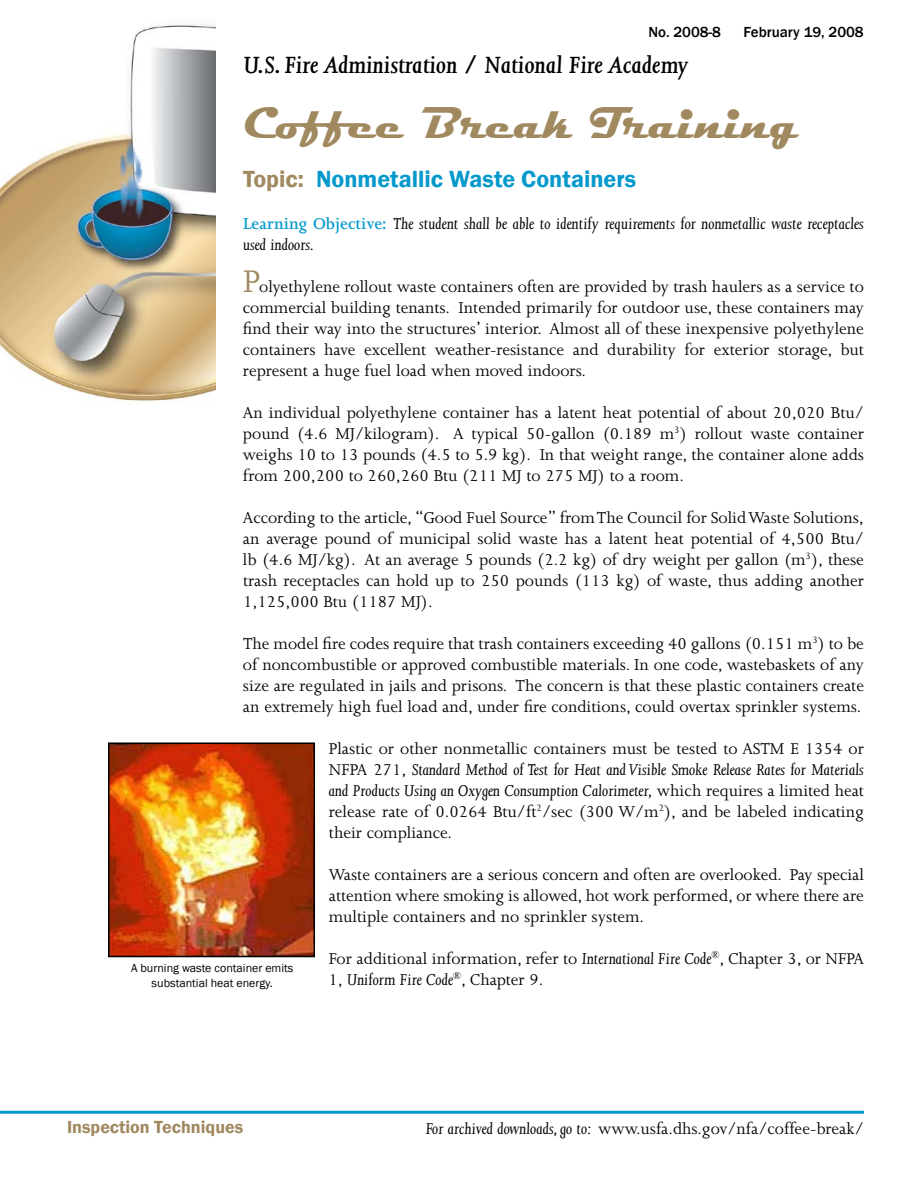
<style>
.page{position:relative;width:918px;height:1188px;background:#fff}
.page>*{position:absolute;margin:0;border:0;box-sizing:border-box;transform-origin:0 0}
.t1{font:700 45px "Magneto";color:#a0885f}
.t2{font:italic 600 27px "Joanna MT Std";color:#000}
.t3{font:600 24px "Franklin Gothic";color:#0499cc}
.Body_text_12pt{font:18px/21px "Joanna MT Std";color:#000;text-align:justify}
.t4{font:italic 18px/21px "Joanna MT Std";color:#000}
.Body_text{font:18px "Joanna MT Std";color:#000}
.t5{font:600 18px "Franklin Gothic";color:#a0885f}
.t6{font:500 15px "Franklin Gothic";color:#000}
.t7{font:12px/14.4px "Franklin Gothic";color:#000;text-align:center}
.s1{color:#a0885f}
.s2{font-weight:600;font-style:normal;color:#0499cc}
.s3{font-size:36px;color:#a0885f}
.s4{font-style:italic}
</style>
<div class="page">
<img style="left:0;top:24px;width:216px;height:377px">
<hr style="left:0;top:1111px;width:864px;height:3px;background:#09c">
<img style="left:111px;top:746px;width:201px;height:208px">
<div style="left:108px;top:743px;width:207px;height:214px;border:2px solid #000"></div>
<p class="t6" style="left:648px;top:22px;width:74px">No. 2008-8</p>
<p class="t6" style="left:744px;top:22px;width:122px">February 19, 2008</p>
<h2 class="t2" style="left:243px;top:51px;width:447px">U.S. Fire Administration / National Fire Academy</h2>
<h1 class="t1" style="left:243px;top:97px;width:558px">Coffee Break Training</h1>
<h3 class="t3" style="left:243px;top:164px;width:395px"><span class="s1">Topic:</span> Nonmetallic Waste Containers</h3>
<p class="t4" style="left:243px;top:213px;width:622px"><span class="s2">Learning Objective:</span> The student shall be able to identify requirements for nonmetallic waste receptacles used indoors.</p>
<p class="Body_text_12pt" style="left:243px;top:276px;width:623px"><span class="s3">P</span>olyethylene rollout waste containers often are provided by trash haulers as a service to commercial building tenants. Intended primarily for outdoor use, these containers may find their way into the structures’ interior. Almost all of these inexpensive polyethylene containers have excellent weather-resistance and durability for exterior storage, but represent a huge fuel load when moved indoors.</p>
<p class="Body_text_12pt" style="left:243px;top:402px;width:623px">An individual polyethylene container has a latent heat potential of about 20,020 Btu/ pound (4.6 MJ/kilogram). A typical 50-gallon (0.189 m<sup>3</sup>) rollout waste container weighs 10 to 13 pounds (4.5 to 5.9 kg). In that weight range, the container alone adds from 200,200 to 260,260 Btu (211 MJ to 275 MJ) to a room.</p>
<p class="Body_text_12pt" style="left:243px;top:507px;width:623px">According to the article, “Good Fuel Source” from The Council for Solid Waste Solutions, an average pound of municipal solid waste has a latent heat potential of 4,500 Btu/ lb (4.6 MJ/kg). At an average 5 pounds (2.2 kg) of dry weight per gallon (m<sup>3</sup>), these trash receptacles can hold up to 250 pounds (113 kg) of waste, thus adding another 1,125,000 Btu (1187 MJ).</p>
<p class="Body_text_12pt" style="left:243px;top:633px;width:623px">The model fire codes require that trash containers exceeding 40 gallons (0.151 m<sup>3</sup>) to be of noncombustible or approved combustible materials. In one code, wastebaskets of any size are regulated in jails and prisons. The concern is that these plastic containers create an extremely high fuel load and, under fire conditions, could overtax sprinkler systems.</p>
<p class="Body_text_12pt" style="left:329px;top:738px;width:537px">Plastic or other nonmetallic containers must be tested to ASTM E 1354 or NFPA 271, <span class="s4">Standard Method of Test for Heat and Visible Smoke Release Rates for Materials and Products Using an Oxygen Consumption Calorimeter,</span> which requires a limited heat release rate of 0.0264 Btu/ft<sup>2</sup>/sec (300 W/m<sup>2</sup>), and be labeled indicating their compliance.</p>
<p class="Body_text_12pt" style="left:329px;top:864px;width:537px">Waste containers are a serious concern and often are overlooked. Pay special attention where smoking is allowed, hot work performed, or where there are multiple containers and no sprinkler system.</p>
<p class="Body_text_12pt" style="left:328px;top:948px;width:537px">For additional information, refer to <span class="s4">International Fire Code</span><sup>®</sup>, Chapter 3, or NFPA<br>1, <span class="s4">Uniform Fire Code</span><sup>®</sup>, Chapter 9.</p>
<p class="t7" style="left:131px;top:961px;width:164px">A burning waste container emits substantial heat energy.</p>
<p class="t5" style="left:67px;top:1116px;width:178px">Inspection Techniques</p>
<p class="Body_text" style="left:426px;top:1119px;width:440px"><span class="s4">For archived downloads, go to:</span> www.usfa.dhs.gov/nfa/coffee-break/</p>
</div>
